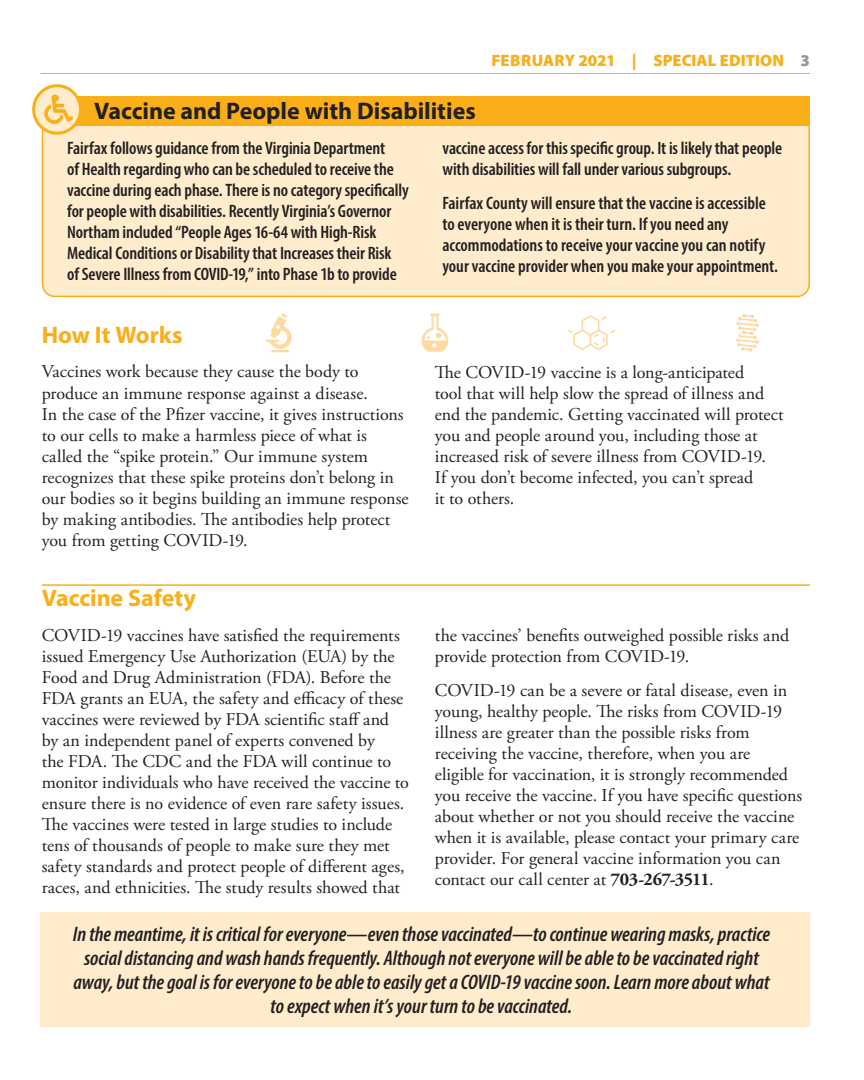
<style>
.page{position:relative;width:864px;height:1080px;background:#fff}
.page>*{position:absolute;margin:0;border:0;box-sizing:border-box;transform-origin:0 0}
.t1{font:700 24px "Myriad Pro";letter-spacing:-.005em;color:#231f20}
.t2{font:700 24px "Myriad Pro";letter-spacing:-.005em;color:#faaf18}
.t3{font:italic 600 condensed 21px/24px "Myriad Pro";letter-spacing:-.005em;color:#231f20;text-align:center}
.t4{font:18px/21px "Adobe Garamond Pro";color:#231f20}
.t5{font:600 condensed 18px/21px "Myriad Pro";letter-spacing:-.005em;color:#231f20}
.t6{font:900 16.5px "Myriad Pro";color:#faaf18}
.s1{color:#939598}
.s2{font-weight:700}
</style>
<div class="page">
<hr style="left:40px;top:73px;width:770px;height:1px;background:#faaf18">
<div style="left:43px;top:112px;width:766px;height:184px;background:#feeccd;border-radius:12px"></div>
<div style="left:42px;top:111px;width:768px;height:186px;border:2px solid #faaf18;border-radius:12px"></div>
<div style="left:57px;top:96px;width:753px;height:30px;background:#faaf18"></div>
<div style="left:40px;top:912px;width:770px;height:114px;background:#feeccd"></div>
<hr style="left:42px;top:584px;width:768px;height:2px;background:#faaf18">
<svg style="left:266px;top:313px;width:26px;height:39px"></svg>
<svg style="left:34px;top:86px;width:46px;height:47px"></svg>
<div style="left:32px;top:84px;width:50px;height:51px;border:3px solid #faaf18;border-radius:50%"></div>
<svg style="left:44px;top:94px;width:29px;height:30px"></svg>
<svg style="left:422px;top:314px;width:26px;height:38px"></svg>
<svg style="left:567px;top:315px;width:48px;height:35px"></svg>
<svg style="left:736px;top:314px;width:23px;height:38px"></svg>
<p class="t6" style="left:491px;top:50px;width:320px">FEBRUARY 2021 | SPECIAL EDITION <span class="s1">3</span></p>
<h1 class="t1" style="left:94px;top:95px;width:383px">Vaccine and People with Disabilities</h1>
<p class="t5" style="left:67px;top:137px;width:343px">Fairfax follows guidance from the Virginia Department<br>of Health regarding who can be scheduled to receive the vaccine during each phase. There is no category specifically for people with disabilities. Recently Virginia’s Governor Northam included “People Ages 16-64 with High-Risk Medical Conditions or Disability that Increases their Risk<br>of Severe Illness from COVID-19,” into Phase 1b to provide</p>
<p class="t5" style="left:442px;top:137px;width:341px">vaccine access for this specific group. It is likely that people with disabilities will fall under various subgroups.</p>
<p class="t5" style="left:442px;top:192px;width:337px">Fairfax County will ensure that the vaccine is accessible to everyone when it is their turn. If you need any accommodations to receive your vaccine you can notify your vaccine provider when you make your appointment.</p>
<h1 class="t2" style="left:42px;top:319px;width:142px">How It Works</h1>
<p class="t4" style="left:42px;top:362px;width:368px">Vaccines work because they cause the body to produce an immune response against a disease.<br>In the case of the Pfizer vaccine, it gives instructions to our cells to make a harmless piece of what is called the “spike protein.” Our immune system recognizes that these spike proteins don’t belong in our bodies so it begins building an immune response by making antibodies. The antibodies help protect you from getting COVID-19.</p>
<p class="t4" style="left:435px;top:362px;width:350px">The COVID-19 vaccine is a long-anticipated<br>tool that will help slow the spread of illness and end the pandemic. Getting vaccinated will protect you and people around you, including those at increased risk of severe illness from COVID-19.<br>If you don’t become infected, you can’t spread<br>it to others.</p>
<h1 class="t2" style="left:42px;top:582px;width:156px">Vaccine Safety</h1>
<p class="t4" style="left:42px;top:625px;width:369px">COVID-19 vaccines have satisfied the requirements issued Emergency Use Authorization (EUA) by the Food and Drug Administration (FDA). Before the FDA grants an EUA, the safety and efficacy of these vaccines were reviewed by FDA scientific staff and by an independent panel of experts convened by<br>the FDA. The CDC and the FDA will continue to monitor individuals who have received the vaccine to ensure there is no evidence of even rare safety issues.<br>The vaccines were tested in large studies to include tens of thousands of people to make sure they met safety standards and protect people of different ages, races, and ethnicities. The study results showed that</p>
<p class="t4" style="left:435px;top:625px;width:356px">the vaccines’ benefits outweighed possible risks and provide protection from COVID-19.</p>
<p class="t4" style="left:435px;top:681px;width:369px">COVID-19 can be a severe or fatal disease, even in young, healthy people. The risks from COVID-19 illness are greater than the possible risks from receiving the vaccine, therefore, when you are eligible for vaccination, it is strongly recommended you receive the vaccine. If you have specific questions about whether or not you should receive the vaccine when it is available, please contact your primary care provider. For general vaccine information you can contact our call center at <span class="s2">703-267-3511</span>.</p>
<p class="t3" style="left:73px;top:922px;width:699px">In the meantime, it is critical for everyone—even those vaccinated—to continue wearing masks, practice social distancing and wash hands frequently. Although not everyone will be able to be vaccinated right away, but the goal is for everyone to be able to easily get a COVID-19 vaccine soon. Learn more about what to expect when it’s your turn to be vaccinated.</p>
</div>
